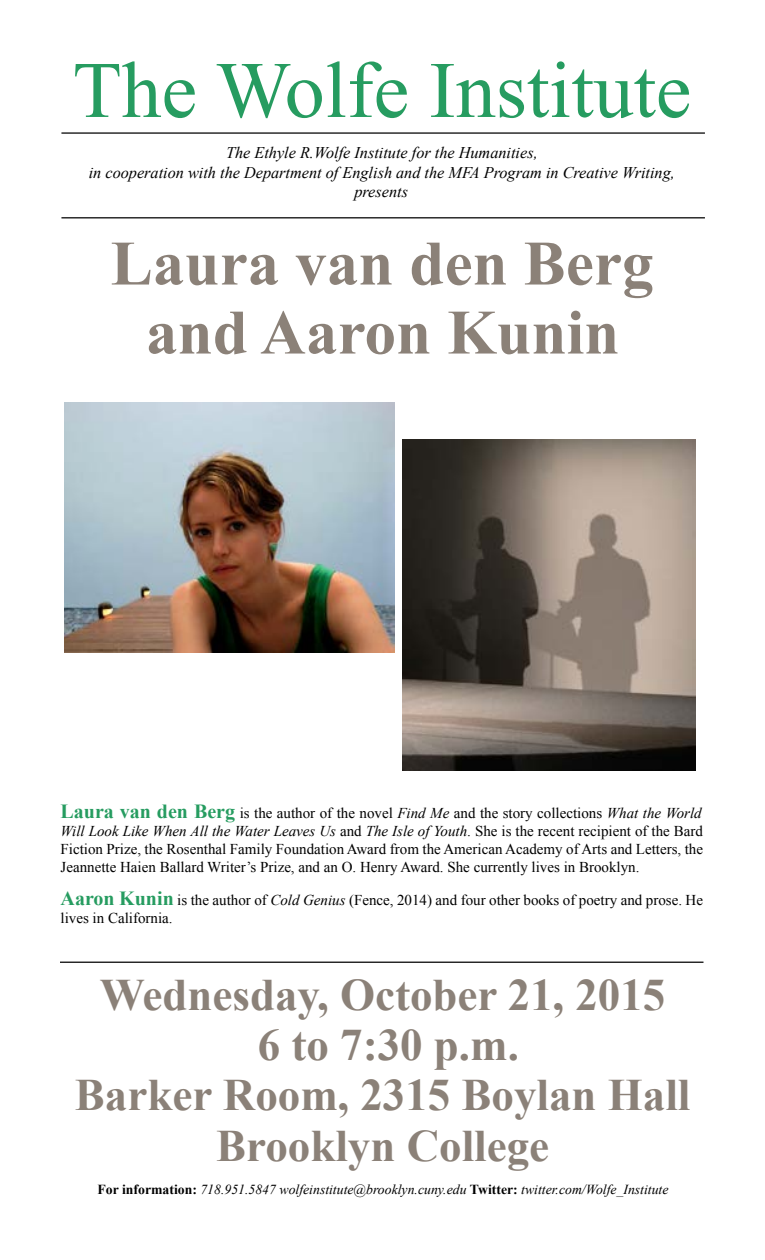
<style>
.page{position:relative;width:765px;height:1260px;background:#fff}
.page>*{position:absolute;margin:0;border:0;box-sizing:border-box;transform-origin:0 0}
.t1{font:80px "Times New Roman";color:#269c60}
.t2{font:700 63.25px/69px "Times New Roman";color:#8b8178;text-align:center}
.t3{font:700 45px/50.2px "Times New Roman";color:#8b8178;text-align:center}
.t4{font:italic 16.25px/19.5px "Times New Roman";color:#000;text-align:center}
.t5{font:15px/18px "Times New Roman";color:#000;text-align:justify}
.t6{font:italic 13.75px "Times New Roman";color:#000}
.s1{font-weight:700;font-size:20px;color:#269c60}
.s2{font-style:italic}
.s3{font-weight:700;font-style:normal}
</style>
<div class="page">
<hr style="left:61px;top:132px;width:644px;height:2px;background:#000">
<hr style="left:61px;top:217px;width:644px;height:1px;background:#000">
<hr style="left:60px;top:962px;width:643px;height:1px;background:#000">
<img style="left:64px;top:403px;width:331px;height:249px">
<img style="left:402px;top:439px;width:293px;height:332px">
<h1 class="t1" style="left:73px;top:36px;width:620px">The Wolfe Institute</h1>
<p class="t4" style="left:89px;top:143px;width:588px">The Ethyle R.Wolfe Institute for the Humanities,<br>in cooperation with the Department of English and the MFA Program in Creative Writing, presents</p>
<h2 class="t2" style="left:111px;top:227px;width:544px">Laura van den Berg and Aaron Kunin</h2>
<p class="t5" style="left:61px;top:804px;width:644px"><span class="s1">Laura van den Berg</span> is the author of the novel <span class="s2">Find Me</span> and the story collections <span class="s2">What the World Will Look Like When All the Water Leaves Us</span> and <span class="s2">The Isle of Youth</span>. She is the recent recipient of the Bard Fiction Prize, the Rosenthal Family Foundation Award from the American Academy of Arts and Letters, the Jeannette Haien Ballard Writer’s Prize, and an O. Henry Award. She currently lives in Brooklyn.</p>
<p class="t5" style="left:61px;top:891px;width:644px"><span class="s1">Aaron Kunin</span> is the author of <span class="s2">Cold Genius</span> (Fence, 2014) and four other books of poetry and prose. He lives in California.</p>
<h3 class="t3" style="left:75px;top:968px;width:617px">Wednesday, October 21, 2015<br>6 to 7:30 p.m.<br>Barker Room, 2315 Boylan Hall<br>Brooklyn College</h3>
<p class="t6" style="left:98px;top:1180px;width:572px"><span class="s3">For information:</span> 718.951.5847 wolfeinstitute@brooklyn.cuny.edu <span class="s3">Twitter:</span> twitter.com/Wolfe_Institute</p>
</div>
